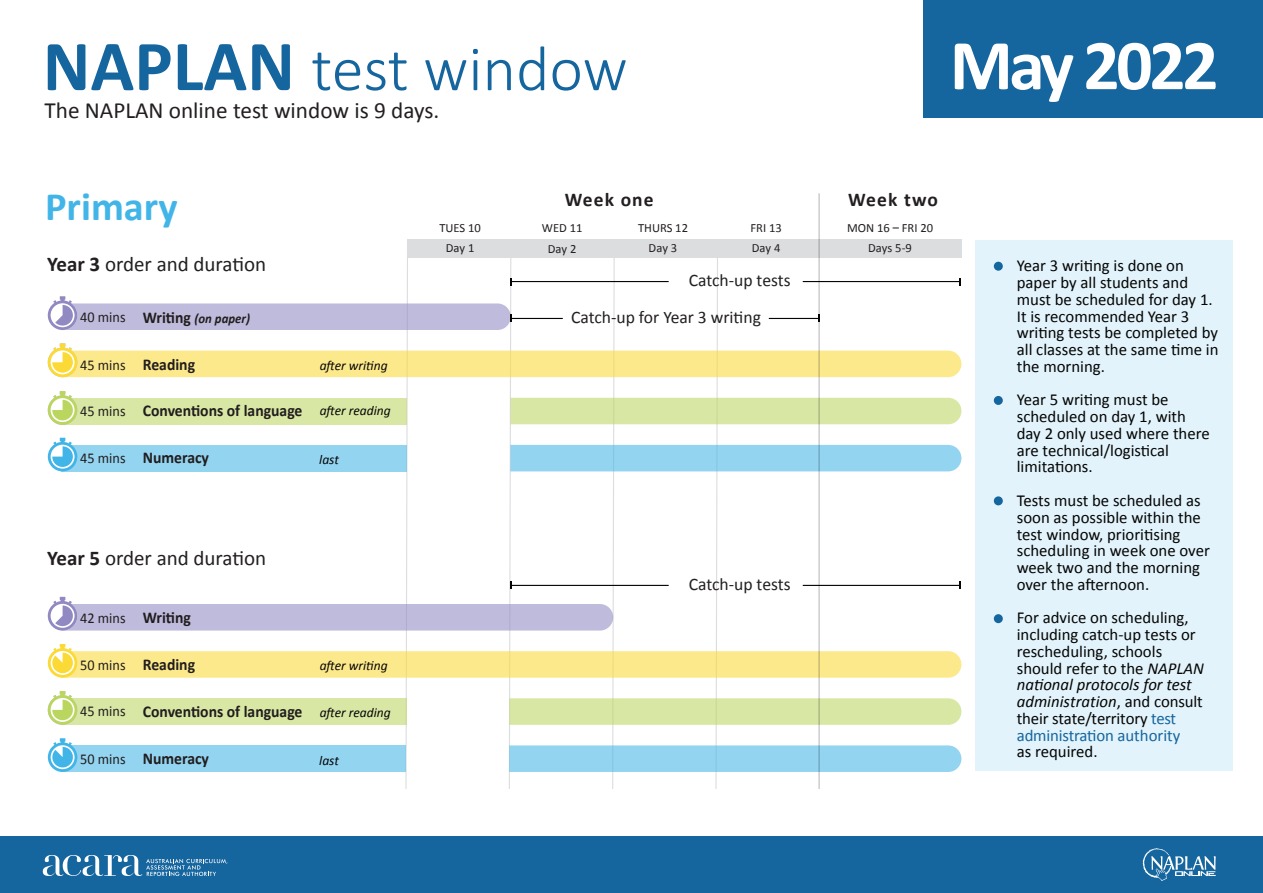
<style>
.page{position:relative;width:1263px;height:893px;background:#fff}
.page>*{position:absolute;margin:0;border:0;box-sizing:border-box;transform-origin:0 0}
.t1{font:700 72.3px "Calibri";color:#15659e}
.t2{font:700 72.15px "Calibri";letter-spacing:-.05em;color:#fff}
.t3{font:300 64.35px "Calibri";color:#15659e}
.t4{font:700 40.5px "Calibri";color:#42b5e8}
.t5{font:23.25px "Calibri";color:#231f20}
.t6{font:21px "Calibri";color:#231f20}
.t7{font:700 19.5px "Calibri";letter-spacing:.055em;color:#231f20}
.t8{font:17.55px "Calibri";color:#231f20}
.t9{font:16.8px/16.8px "Calibri";color:#050504}
.t10{font:700 16.5px "Calibri";color:#211d1e;scale:.95 1}
.t11{font:15px "Calibri";color:#211d1e;scale:.95 1}
.t12{font:italic 13.5px "Calibri";color:#050504}
.t13{font:italic 700 13.5px "Calibri";color:#211d1e;scale:.95 1}
.t14{font:12.6px "Calibri";color:#231f20}
.s1{font-weight:700}
.s2{font-style:normal;font-size:16.5px}
.s3{font-style:italic}
.s4{color:#15659e}
</style>
<div class="page">
<div style="left:975px;top:240px;width:258px;height:531px;background:#e2f3fb"></div>
<div style="left:0;top:836px;width:1263px;height:57px;background:#15659e"></div>
<div style="left:923px;top:0;width:340px;height:117px;background:#15659e"></div>
<svg style="left:43px;top:855px;width:184px;height:21px"></svg>
<svg style="left:1142px;top:848px;width:74px;height:33px"></svg>
<div style="left:407px;top:240px;width:555px;height:18px;background:#dcdddf"></div>
<hr style="left:818px;top:193px;width:2px;height:596px;background:#a8a9ad">
<div style="left:994px;top:262px;width:9px;height:9px;background:#15659e;border-radius:50%"></div>
<div style="left:994px;top:396px;width:9px;height:9px;background:#15659e;border-radius:50%"></div>
<div style="left:994px;top:496px;width:9px;height:9px;background:#15659e;border-radius:50%"></div>
<div style="left:994px;top:614px;width:9px;height:9px;background:#15659e;border-radius:50%"></div>
<svg style="left:48px;top:241px;width:913px;height:548px"></svg>
<h3 class="t3" style="left:311px;top:30px;width:318px">test window</h3>
<h2 class="t2" style="left:950px;top:40px;width:270px">May 2022</h2>
<h1 class="t1" style="left:43px;top:41px;width:254px">NAPLAN</h1>
<h3 class="t5" style="left:44px;top:101px;width:396px">The NAPLAN online test window is 9 days.</h3>
<h3 class="t4" style="left:45px;top:192px;width:134px">Primary</h3>
<p class="t6" style="left:47px;top:251px;width:220px"><span class="s1">Year 3</span> order and duration</p>
<p class="t11" style="left:80px;top:312px;width:49px">40 mins</p>
<p class="t11" style="left:80px;top:359px;width:49px">45 mins</p>
<p class="t11" style="left:80px;top:405px;width:49px">45 mins</p>
<p class="t11" style="left:80px;top:452px;width:49px">45 mins</p>
<p class="t13" style="left:143px;top:314px;width:114px"><span class="s2">Writing</span> (on paper)</p>
<p class="t10" style="left:143px;top:354px;width:57px">Reading</p>
<p class="t10" style="left:143px;top:401px;width:170px">Conventions of language</p>
<p class="t10" style="left:143px;top:452px;width:71px">Numeracy</p>
<p class="t12" style="left:320px;top:357px;width:69px">after writing</p>
<p class="t12" style="left:320px;top:403px;width:73px">after reading</p>
<p class="t12" style="left:319px;top:451px;width:21px">last</p>
<p class="t6" style="left:47px;top:545px;width:220px"><span class="s1">Year 5</span> order and duration</p>
<p class="t11" style="left:80px;top:612px;width:49px">42 mins</p>
<p class="t11" style="left:80px;top:659px;width:49px">50 mins</p>
<p class="t11" style="left:80px;top:706px;width:49px">45 mins</p>
<p class="t11" style="left:80px;top:753px;width:49px">50 mins</p>
<p class="t10" style="left:143px;top:608px;width:52px">Writing</p>
<p class="t10" style="left:143px;top:654px;width:57px">Reading</p>
<p class="t10" style="left:143px;top:701px;width:170px">Conventions of language</p>
<p class="t10" style="left:143px;top:753px;width:71px">Numeracy</p>
<p class="t12" style="left:320px;top:657px;width:69px">after writing</p>
<p class="t12" style="left:320px;top:704px;width:73px">after reading</p>
<p class="t12" style="left:319px;top:752px;width:21px">last</p>
<p class="t14" style="left:439px;top:223px;width:43px">TUES 10</p>
<p class="t14" style="left:446px;top:243px;width:30px">Day 1</p>
<p class="t7" style="left:565px;top:192px;width:90px">Week one</p>
<p class="t7" style="left:848px;top:192px;width:91px">Week two</p>
<p class="t14" style="left:542px;top:223px;width:42px">WED 11</p>
<p class="t14" style="left:638px;top:223px;width:51px">THURS 12</p>
<p class="t14" style="left:750px;top:223px;width:33px">FRI 13</p>
<p class="t14" style="left:847px;top:220px;width:87px">MON 16 – FRI 20</p>
<p class="t14" style="left:548px;top:244px;width:30px">Day 2</p>
<p class="t14" style="left:649px;top:243px;width:30px">Day 3</p>
<p class="t14" style="left:752px;top:243px;width:30px">Day 4</p>
<p class="t14" style="left:868px;top:243px;width:45px">Days 5-9</p>
<p class="t8" style="left:689px;top:274px;width:103px">Catch-up tests</p>
<p class="t8" style="left:571px;top:306px;width:191px">Catch-up for Year 3 writing</p>
<p class="t8" style="left:689px;top:578px;width:103px">Catch-up tests</p>
<p class="t9" style="left:1017px;top:257px;width:203px">Year 3 writing is done on paper by all students and must be scheduled for day 1.<br>It is recommended Year 3 writing tests be completed by all classes at the same time in the morning.</p>
<p class="t9" style="left:1017px;top:391px;width:194px">Year 5 writing must be scheduled on day 1, with day 2 only used where there are technical/logistical limitations.</p>
<p class="t9" style="left:1017px;top:493px;width:195px">Tests must be scheduled as soon as possible within the test window, prioritising scheduling in week one over week two and the morning over the afternoon.</p>
<p class="t9" style="left:1017px;top:609px;width:189px">For advice on scheduling, including catch-up tests or rescheduling, schools should refer to the <span class="s3">NAPLAN national protocols for test administration</span>, and consult their state/territory <span class="s4">test administration authority</span></p>
<p class="t9" style="left:1017px;top:744px;width:82px">as required.</p>
</div>
